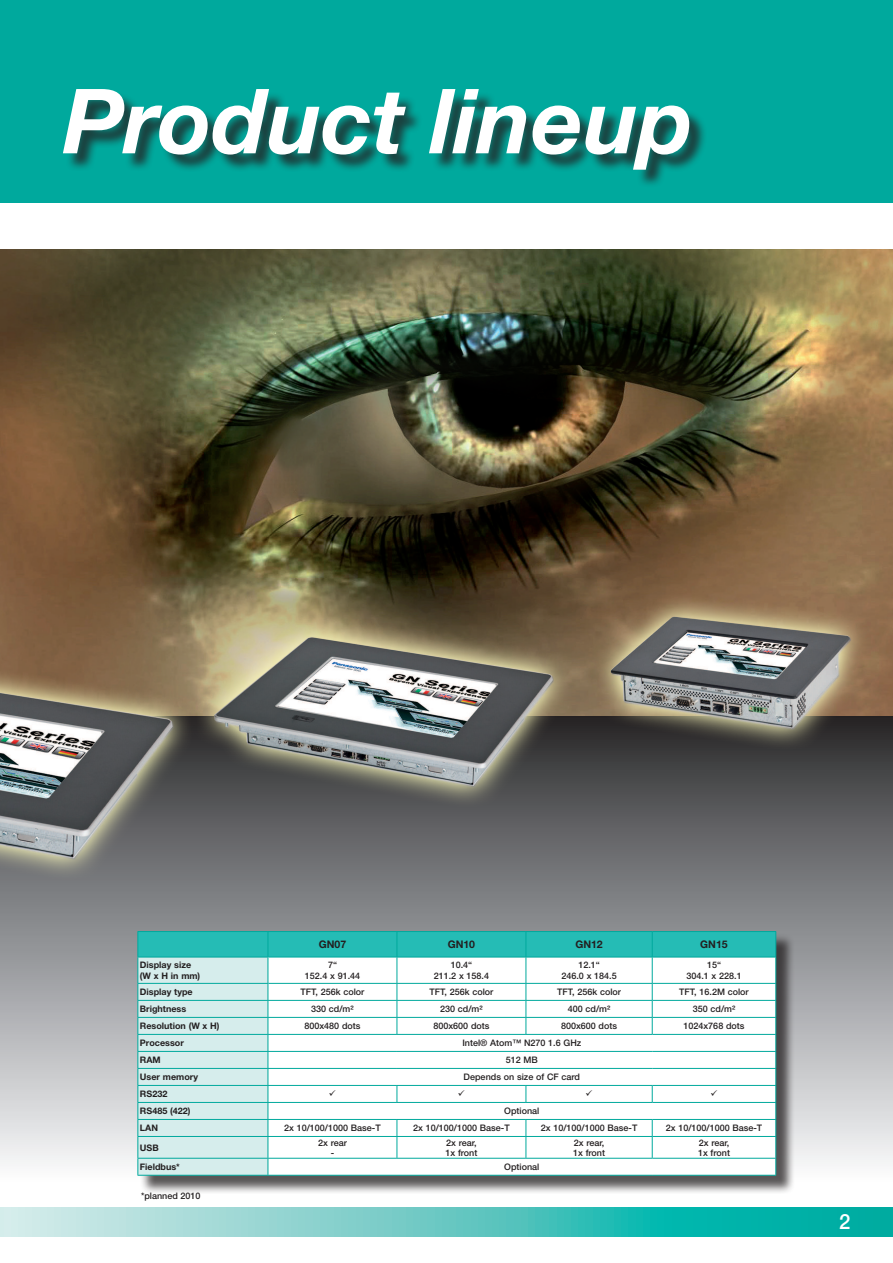
<style>
.page{position:relative;width:893px;height:1263px;background:#fff}
.page>*{position:absolute;margin:0;border:0;box-sizing:border-box;transform-origin:0 0}
.t1{font:italic 700 90px "Helvetica Neue";color:#fff}
.t2{font:500 21px "Helvetica Neue";color:#fff}
.t3{font:700 10.5px "Helvetica Neue";color:#231f20}
.t4{font:500 9px/10.8px "Helvetica Neue";color:#231f20;text-align:center}
.t5{font:700 9px/10.5px "Helvetica Neue";color:#231f20}
</style>
<div class="page">
<div style="left:0;top:0;width:893px;height:203px;background:#00a99d"></div>
<svg style="left:0;top:1207px;width:893px;height:30px;background:#5fc8c3"></svg>
<div style="left:66px;top:92px;width:642px;height:96px;background:#231f20;opacity:.75"></div>
<img style="left:0;top:249px;width:893px;height:37px">
<svg style="left:0;top:968px;width:893px;height:196px;background:#c6c7ca"></svg>
<img style="left:0;top:286px;width:893px;height:682px">
<div style="left:140px;top:933px;width:655px;height:261px;background:#231f20;opacity:.75"></div>
<hr style="left:137px;top:1175px;width:131px;height:1px;background:#00a99d">
<hr style="left:268px;top:1175px;width:129px;height:1px;background:#00a99d">
<hr style="left:397px;top:1175px;width:129px;height:1px;background:#00a99d">
<hr style="left:526px;top:1175px;width:126px;height:1px;background:#00a99d">
<hr style="left:652px;top:1175px;width:124px;height:1px;background:#00a99d">
<svg style="left:137px;top:931px;width:639px;height:244px"></svg>
<h1 class="t1" style="left:63px;top:88px;width:632px">Product lineup</h1>
<p class="t3" style="left:319px;top:941px;width:29px">GN07</p>
<p class="t3" style="left:448px;top:941px;width:29px">GN10</p>
<p class="t3" style="left:575px;top:941px;width:29px">GN12</p>
<p class="t3" style="left:700px;top:941px;width:29px">GN15</p>
<p class="t5" style="left:140px;top:961px;width:62px">Display size (W x H in mm)</p>
<p class="t4" style="left:305px;top:960px;width:57px">7“<br>152.4 x 91.44</p>
<p class="t4" style="left:434px;top:960px;width:57px">10.4“<br>211.2 x 158.4</p>
<p class="t4" style="left:561px;top:960px;width:57px">12.1“<br>246.0 x 184.5</p>
<p class="t4" style="left:686px;top:960px;width:57px">15“<br>304.1 x 228.1</p>
<p class="t5" style="left:140px;top:988px;width:54px">Display type</p>
<p class="t4" style="left:300px;top:987px;width:65px">TFT, 256k color</p>
<p class="t4" style="left:429px;top:987px;width:65px">TFT, 256k color</p>
<p class="t4" style="left:557px;top:987px;width:65px">TFT, 256k color</p>
<p class="t4" style="left:679px;top:987px;width:71px">TFT, 16.2M color</p>
<p class="t5" style="left:140px;top:1005px;width:48px">Brightness</p>
<p class="t4" style="left:311px;top:1005px;width:44px">330 cd/m²</p>
<p class="t4" style="left:440px;top:1005px;width:44px">230 cd/m²</p>
<p class="t4" style="left:568px;top:1005px;width:44px">400 cd/m²</p>
<p class="t4" style="left:693px;top:1005px;width:44px">350 cd/m²</p>
<p class="t5" style="left:140px;top:1022px;width:81px">Resolution (W x H)</p>
<p class="t4" style="left:304px;top:1022px;width:58px">800x480 dots</p>
<p class="t4" style="left:433px;top:1022px;width:58px">800x600 dots</p>
<p class="t4" style="left:561px;top:1022px;width:58px">800x600 dots</p>
<p class="t4" style="left:683px;top:1022px;width:63px">1024x768 dots</p>
<p class="t5" style="left:140px;top:1039px;width:45px">Processor</p>
<p class="t4" style="left:462px;top:1039px;width:120px">Intel® Atom™ N270 1.6 GHz</p>
<p class="t5" style="left:140px;top:1056px;width:22px">RAM</p>
<p class="t4" style="left:506px;top:1056px;width:34px">512 MB</p>
<p class="t5" style="left:140px;top:1073px;width:60px">User memory</p>
<p class="t4" style="left:464px;top:1073px;width:118px">Depends on size of CF card</p>
<p class="t5" style="left:140px;top:1090px;width:29px">RS232</p>
<p class="t5" style="left:140px;top:1107px;width:52px">RS485 (422)</p>
<p class="t4" style="left:504px;top:1107px;width:37px">Optional</p>
<p class="t5" style="left:140px;top:1124px;width:20px">LAN</p>
<p class="t4" style="left:284px;top:1124px;width:98px">2x 10/100/1000 Base-T</p>
<p class="t4" style="left:413px;top:1124px;width:98px">2x 10/100/1000 Base-T</p>
<p class="t4" style="left:541px;top:1124px;width:98px">2x 10/100/1000 Base-T</p>
<p class="t4" style="left:666px;top:1124px;width:98px">2x 10/100/1000 Base-T</p>
<p class="t5" style="left:140px;top:1143px;width:20px">USB</p>
<p class="t4" style="left:318px;top:1138px;width:30px">2x rear -</p>
<p class="t4" style="left:445px;top:1138px;width:33px;text-align:left">2x rear,<br>1x front</p>
<p class="t4" style="left:573px;top:1138px;width:33px;text-align:left">2x rear,<br>1x front</p>
<p class="t4" style="left:698px;top:1138px;width:33px;text-align:left">2x rear,<br>1x front</p>
<p class="t5" style="left:140px;top:1162px;width:41px">Fieldbus*</p>
<p class="t4" style="left:504px;top:1162px;width:37px">Optional</p>
<p class="t4" style="left:141px;top:1191px;width:61px">*planned 2010</p>
<h2 class="t2" style="left:839px;top:1214px;width:13px">2</h2>
</div>
